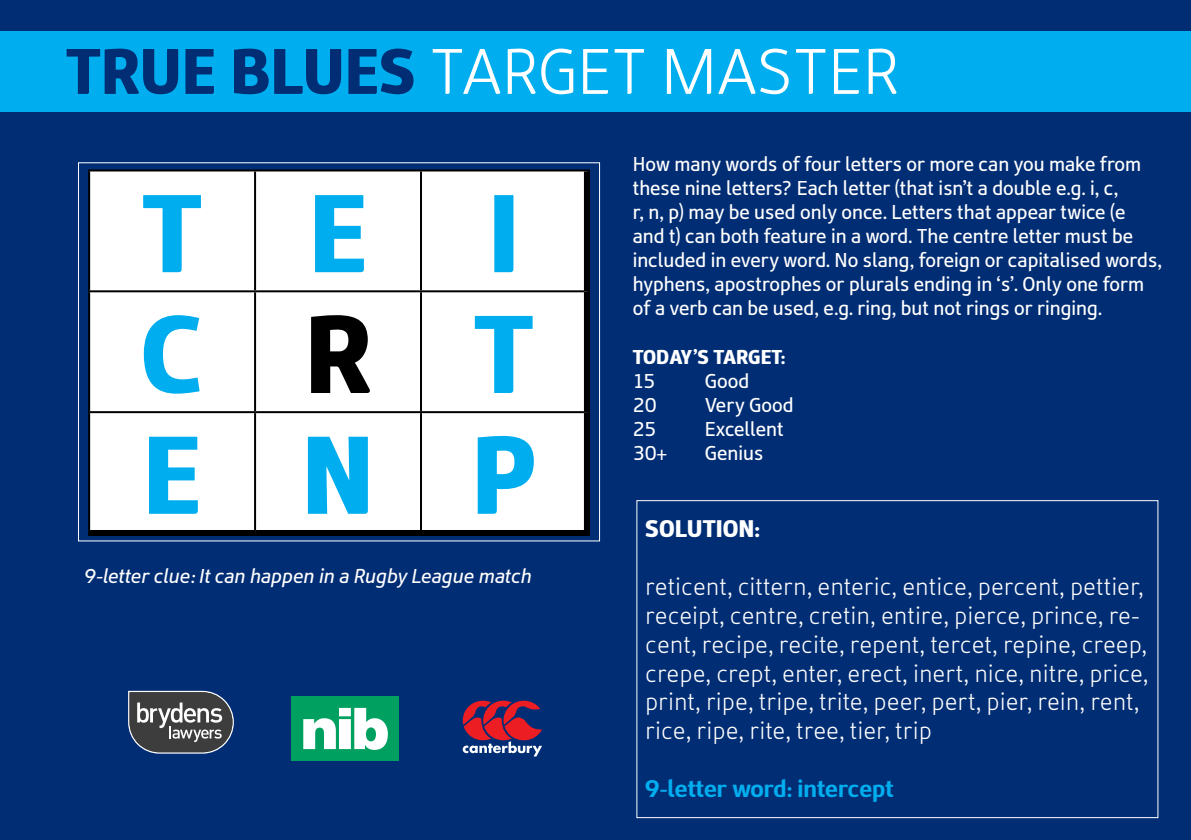
<style>
.page{position:relative;width:1191px;height:840px;background:#fff}
.page>*{position:absolute;margin:0;border:0;box-sizing:border-box;transform-origin:0 0}
.t1{font:900 110px/120.6px "RL Font";letter-spacing:.925em;color:#00aeef}
.t2{font:300 64px "RL Font";color:#fff}
.t3{font:300 24px/28.8px "RL Font";color:#fff}
.t4{font:700 24px "RL Font";color:#00aeef}
.t5{font:900 24px "RL Font";color:#fff}
.t6{font:20px/24px "RL Font";color:#fff}
.t7{font:italic 20px "RL Font";color:#fff}
.t8{font:900 20px "RL Font";color:#fff}
.s1{font-weight:900;color:#002d74}
.s2{color:#000}
</style>
<div class="page">
<div style="left:0;top:0;width:1191px;height:839px;background:#002d74"></div>
<div style="left:0;top:31px;width:1191px;height:81px;background:#00aeef"></div>
<div style="left:90px;top:171px;width:494px;height:358px;background:#fff"></div>
<hr style="left:88px;top:169px;width:167px;height:2px;background:#000">
<hr style="left:88px;top:171px;width:2px;height:119px;background:#000">
<hr style="left:255px;top:169px;width:166px;height:2px;background:#000">
<hr style="left:254px;top:171px;width:2px;height:119px;background:#000">
<hr style="left:421px;top:169px;width:169px;height:2px;background:#000">
<hr style="left:420px;top:171px;width:2px;height:119px;background:#000">
<hr style="left:88px;top:290px;width:167px;height:2px;background:#000">
<hr style="left:88px;top:292px;width:2px;height:119px;background:#000">
<hr style="left:255px;top:290px;width:166px;height:2px;background:#000">
<hr style="left:254px;top:292px;width:2px;height:119px;background:#000">
<hr style="left:421px;top:290px;width:163px;height:2px;background:#000">
<hr style="left:420px;top:292px;width:2px;height:119px;background:#000">
<hr style="left:88px;top:411px;width:167px;height:2px;background:#000">
<hr style="left:88px;top:413px;width:2px;height:116px;background:#000">
<hr style="left:255px;top:411px;width:166px;height:2px;background:#000">
<hr style="left:254px;top:413px;width:2px;height:116px;background:#000">
<hr style="left:421px;top:411px;width:163px;height:2px;background:#000">
<hr style="left:420px;top:413px;width:2px;height:116px;background:#000">
<div style="left:584px;top:171px;width:6px;height:120px;background:#000"></div>
<div style="left:584px;top:291px;width:6px;height:121px;background:#000"></div>
<div style="left:584px;top:412px;width:6px;height:117px;background:#000"></div>
<div style="left:88px;top:529px;width:167px;height:6px;background:#000"></div>
<div style="left:255px;top:529px;width:166px;height:6px;background:#000"></div>
<div style="left:421px;top:529px;width:169px;height:6px;background:#000"></div>
<div style="left:291px;top:695px;width:108px;height:65px;background:#00a160"></div>
<svg style="left:303px;top:707px;width:85px;height:42px"></svg>
<svg style="left:128px;top:690px;width:106px;height:63px;background:#5a5e67"></svg>
<svg style="left:463px;top:700px;width:79px;height:56px"></svg>
<div style="left:636px;top:500px;width:522px;height:317px;border:1px solid #fff"></div>
<h2 class="t2" style="left:66px;top:36px;width:836px"><span class="s1">TRUE BLUES</span> TARGET MASTER</h2>
<h1 class="t1" style="left:140px;top:174px;width:397px">TEI<br>C<span class="s2">R</span>T<br>ENP</h1>
<p class="t7" style="left:84px;top:565px;width:449px">9-letter clue: It can happen in a Rugby League match</p>
<p class="t6" style="left:632px;top:153px;width:531px">How many words of four letters or more can you make from these nine letters? Each letter (that isn’t a double e.g. i, c,<br>r, n, p) may be used only once. Letters that appear twice (e and t) can both feature in a word. The centre letter must be included in every word. No slang, foreign or capitalised words, hyphens, apostrophes or plurals ending in ‘s’. Only one form of a verb can be used, e.g. ring, but not rings or ringing.</p>
<p class="t8" style="left:632px;top:345px;width:154px">TODAY’S TARGET:</p>
<p class="t6" style="left:632px;top:369px;width:24px">15</p>
<p class="t6" style="left:704px;top:369px;width:46px">Good</p>
<p class="t6" style="left:632px;top:393px;width:25px">20</p>
<p class="t6" style="left:704px;top:393px;width:90px">Very Good</p>
<p class="t6" style="left:632px;top:417px;width:25px">25</p>
<p class="t6" style="left:704px;top:417px;width:81px">Excellent</p>
<p class="t6" style="left:632px;top:441px;width:36px">30+</p>
<p class="t6" style="left:704px;top:441px;width:60px">Genius</p>
<p class="t5" style="left:645px;top:515px;width:116px">SOLUTION:</p>
<p class="t3" style="left:645px;top:572px;width:505px">reticent, cittern, enteric, entice, percent, pettier, receipt, centre, cretin, entire, pierce, prince, re&shy;cent, recipe, recite, repent, tercet, repine, creep, crepe, crept, enter, erect, inert, nice, nitre, price, print, ripe, tripe, trite, peer, pert, pier, rein, rent, rice, ripe, rite, tree, tier, trip</p>
<p class="t4" style="left:645px;top:774px;width:250px">9-letter word: intercept</p>
</div>
